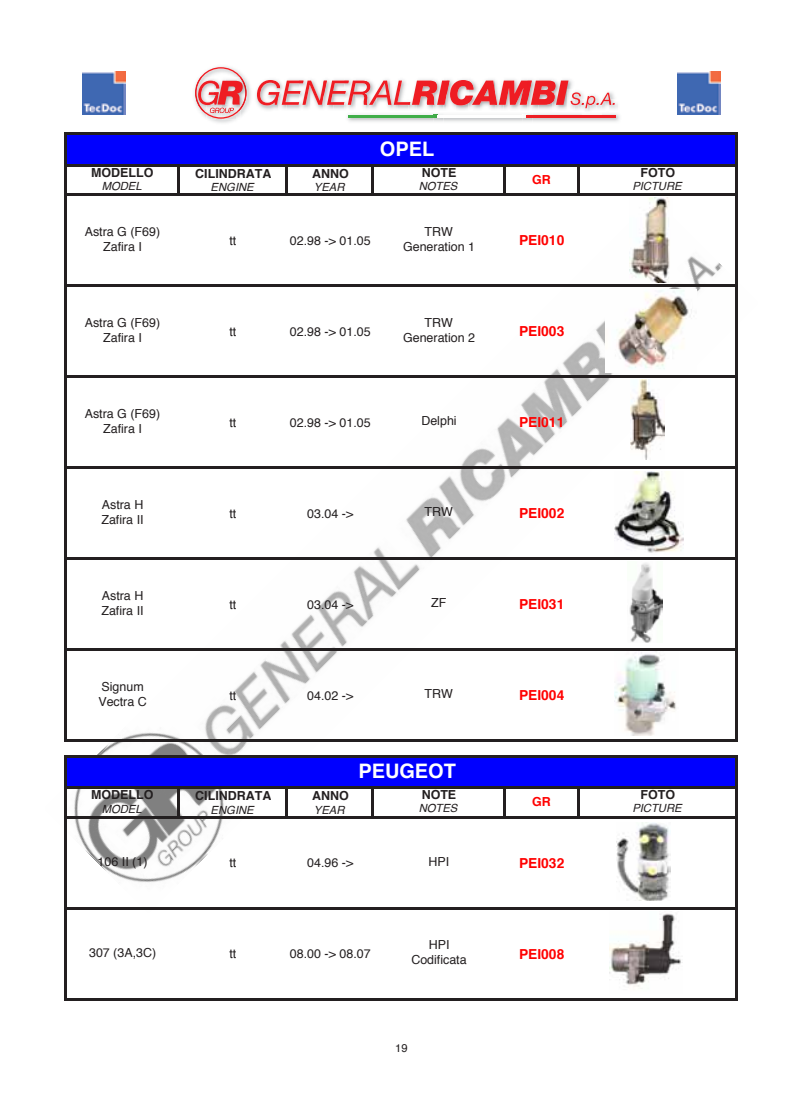
<style>
.page{position:relative;width:803px;height:1112px;background:#fff}
.page>*{position:absolute;margin:0;border:0;box-sizing:border-box;transform-origin:0 0}
.t1{font:700 20px "Helvetica";color:#fff}
.t2{font:700 13.75px "Helvetica";color:#f00}
.t3{font:12.5px/15.5px "Helvetica";color:#231f20;text-align:center}
.t4{font:700 12.5px "Helvetica";color:#231f20}
.t5{font:700 12.5px "Helvetica";color:#f00}
.t6{font:italic 11.25px "Helvetica";color:#231f20}
.t7{font:11.25px "Helvetica";color:#231f20}
</style>
<div class="page">
<img style="left:64px;top:256px;width:674px;height:654px">
<div style="left:65px;top:134px;width:672px;height:32px;background:#00f"></div>
<div style="left:65px;top:756px;width:672px;height:31px;background:#00f"></div>
<hr style="left:64px;top:133px;width:3px;height:608px;background:#231f20">
<hr style="left:735px;top:135px;width:3px;height:606px;background:#231f20">
<hr style="left:178px;top:167px;width:2px;height:29px;background:#231f20">
<hr style="left:285px;top:167px;width:2px;height:29px;background:#231f20">
<hr style="left:372px;top:167px;width:2px;height:29px;background:#231f20">
<hr style="left:503px;top:167px;width:2px;height:29px;background:#231f20">
<hr style="left:577px;top:167px;width:2px;height:29px;background:#231f20">
<hr style="left:64px;top:754px;width:3px;height:245px;background:#231f20">
<hr style="left:735px;top:757px;width:3px;height:242px;background:#231f20">
<hr style="left:178px;top:789px;width:2px;height:29px;background:#231f20">
<hr style="left:285px;top:789px;width:2px;height:29px;background:#231f20">
<hr style="left:372px;top:789px;width:2px;height:29px;background:#231f20">
<hr style="left:503px;top:789px;width:2px;height:29px;background:#231f20">
<hr style="left:577px;top:789px;width:2px;height:29px;background:#231f20">
<hr style="left:67px;top:133px;width:671px;height:2px;background:#231f20">
<hr style="left:67px;top:164px;width:671px;height:3px;background:#231f20">
<hr style="left:67px;top:193px;width:671px;height:3px;background:#231f20">
<hr style="left:67px;top:284px;width:671px;height:3px;background:#231f20">
<hr style="left:67px;top:375px;width:671px;height:3px;background:#231f20">
<hr style="left:67px;top:466px;width:671px;height:3px;background:#231f20">
<hr style="left:67px;top:557px;width:671px;height:2px;background:#231f20">
<hr style="left:67px;top:648px;width:671px;height:2px;background:#231f20">
<hr style="left:67px;top:739px;width:671px;height:2px;background:#231f20">
<hr style="left:67px;top:754px;width:671px;height:3px;background:#231f20">
<hr style="left:67px;top:786px;width:671px;height:3px;background:#231f20">
<hr style="left:67px;top:815px;width:671px;height:3px;background:#231f20">
<hr style="left:67px;top:906px;width:671px;height:3px;background:#231f20">
<hr style="left:67px;top:997px;width:671px;height:2px;background:#231f20">
<img style="left:605px;top:289px;width:92px;height:83px">
<img style="left:615px;top:651px;width:63px;height:84px">
<img style="left:610px;top:913px;width:72px;height:76px">
<img style="left:631px;top:379px;width:33px;height:80px">
<img style="left:615px;top:471px;width:68px;height:83px">
<img style="left:628px;top:561px;width:34px;height:81px">
<img style="left:630px;top:198px;width:42px;height:84px">
<img style="left:617px;top:822px;width:53px;height:78px">
<img style="left:678px;top:72px;width:42px;height:42px">
<img style="left:83px;top:72px;width:42px;height:42px">
<svg style="left:257px;top:80px;width:363px;height:42px"></svg>
<hr style="left:526px;top:115px;width:89px;height:3px;background:#ee1d23">
<svg style="left:195px;top:67px;width:52px;height:53px"></svg>
<h1 class="t1" style="left:380px;top:131px;width:56px">OPEL</h1>
<p class="t4" style="left:91px;top:161px;width:64px">MODELLO</p>
<p class="t4" style="left:422px;top:161px;width:36px">NOTE</p>
<p class="t4" style="left:195px;top:162px;width:78px">CILINDRATA</p>
<p class="t4" style="left:312px;top:162px;width:38px">ANNO</p>
<p class="t6" style="left:211px;top:178px;width:45px">ENGINE</p>
<p class="t6" style="left:314px;top:178px;width:32px">YEAR</p>
<p class="t6" style="left:419px;top:177px;width:40px">NOTES</p>
<p class="t6" style="left:102px;top:177px;width:42px">MODEL</p>
<p class="t5" style="left:532px;top:168px;width:20px">GR</p>
<p class="t3" style="left:85px;top:223px;width:77px">Astra G (F69)<br>Zafira I</p>
<p class="t3" style="left:403px;top:223px;width:73px">TRW<br>Generation 1</p>
<p class="t3" style="left:229px;top:232px;width:8px">tt</p>
<p class="t3" style="left:290px;top:232px;width:82px">02.98 -&gt; 01.05</p>
<p class="t2" style="left:519px;top:228px;width:47px">PEI010</p>
<p class="t3" style="left:85px;top:314px;width:77px">Astra G (F69)<br>Zafira I</p>
<p class="t3" style="left:403px;top:314px;width:73px">TRW<br>Generation 2</p>
<p class="t3" style="left:229px;top:323px;width:8px">tt</p>
<p class="t3" style="left:290px;top:323px;width:82px">02.98 -&gt; 01.05</p>
<p class="t2" style="left:519px;top:319px;width:47px">PEI003</p>
<p class="t3" style="left:85px;top:405px;width:77px">Astra G (F69)<br>Zafira I</p>
<p class="t3" style="left:421px;top:413px;width:37px">Delphi</p>
<p class="t3" style="left:229px;top:414px;width:8px">tt</p>
<p class="t3" style="left:290px;top:414px;width:82px">02.98 -&gt; 01.05</p>
<p class="t2" style="left:519px;top:410px;width:47px">PEI011</p>
<p class="t3" style="left:101px;top:496px;width:44px;text-align:left">Astra H<br>Zafira II</p>
<p class="t3" style="left:424px;top:503px;width:30px">TRW</p>
<p class="t3" style="left:229px;top:505px;width:8px">tt</p>
<p class="t3" style="left:307px;top:505px;width:48px">03.04 -&gt;</p>
<p class="t2" style="left:519px;top:501px;width:47px">PEI002</p>
<p class="t3" style="left:101px;top:587px;width:44px;text-align:left">Astra H<br>Zafira II</p>
<p class="t3" style="left:431px;top:594px;width:17px">ZF</p>
<p class="t3" style="left:229px;top:596px;width:8px">tt</p>
<p class="t3" style="left:307px;top:596px;width:48px">03.04 -&gt;</p>
<p class="t2" style="left:519px;top:592px;width:47px">PEI031</p>
<p class="t3" style="left:98px;top:678px;width:50px;text-align:left">Signum<br>Vectra C</p>
<p class="t3" style="left:424px;top:685px;width:30px">TRW</p>
<p class="t3" style="left:229px;top:686px;width:8px">tt</p>
<p class="t3" style="left:307px;top:686px;width:48px">04.02 -&gt;</p>
<p class="t2" style="left:519px;top:682px;width:47px">PEI004</p>
<h1 class="t1" style="left:358px;top:752px;width:99px">PEUGEOT</h1>
<p class="t4" style="left:640px;top:161px;width:36px">FOTO</p>
<p class="t6" style="left:632px;top:177px;width:51px">PICTURE</p>
<p class="t4" style="left:91px;top:783px;width:64px">MODELLO</p>
<p class="t4" style="left:422px;top:783px;width:36px">NOTE</p>
<p class="t4" style="left:640px;top:783px;width:36px">FOTO</p>
<p class="t4" style="left:195px;top:783px;width:78px">CILINDRATA</p>
<p class="t4" style="left:312px;top:783px;width:38px">ANNO</p>
<p class="t6" style="left:211px;top:800px;width:45px">ENGINE</p>
<p class="t6" style="left:314px;top:800px;width:32px">YEAR</p>
<p class="t5" style="left:532px;top:789px;width:20px">GR</p>
<p class="t6" style="left:102px;top:799px;width:42px">MODEL</p>
<p class="t6" style="left:419px;top:799px;width:40px">NOTES</p>
<p class="t6" style="left:632px;top:799px;width:51px">PICTURE</p>
<p class="t3" style="left:98px;top:853px;width:51px">106 II (1)</p>
<p class="t3" style="left:429px;top:853px;width:22px">HPI</p>
<p class="t3" style="left:229px;top:854px;width:8px">tt</p>
<p class="t3" style="left:307px;top:854px;width:48px">04.96 -&gt;</p>
<p class="t2" style="left:519px;top:850px;width:47px">PEI032</p>
<p class="t3" style="left:89px;top:943px;width:69px">307 (3A,3C)</p>
<p class="t3" style="left:411px;top:936px;width:57px">HPI<br>Codificata</p>
<p class="t3" style="left:229px;top:945px;width:8px">tt</p>
<p class="t3" style="left:290px;top:945px;width:82px">08.00 -&gt; 08.07</p>
<p class="t2" style="left:519px;top:941px;width:47px">PEI008</p>
<p class="t7" style="left:395px;top:1038px;width:14px">19</p>
</div>
